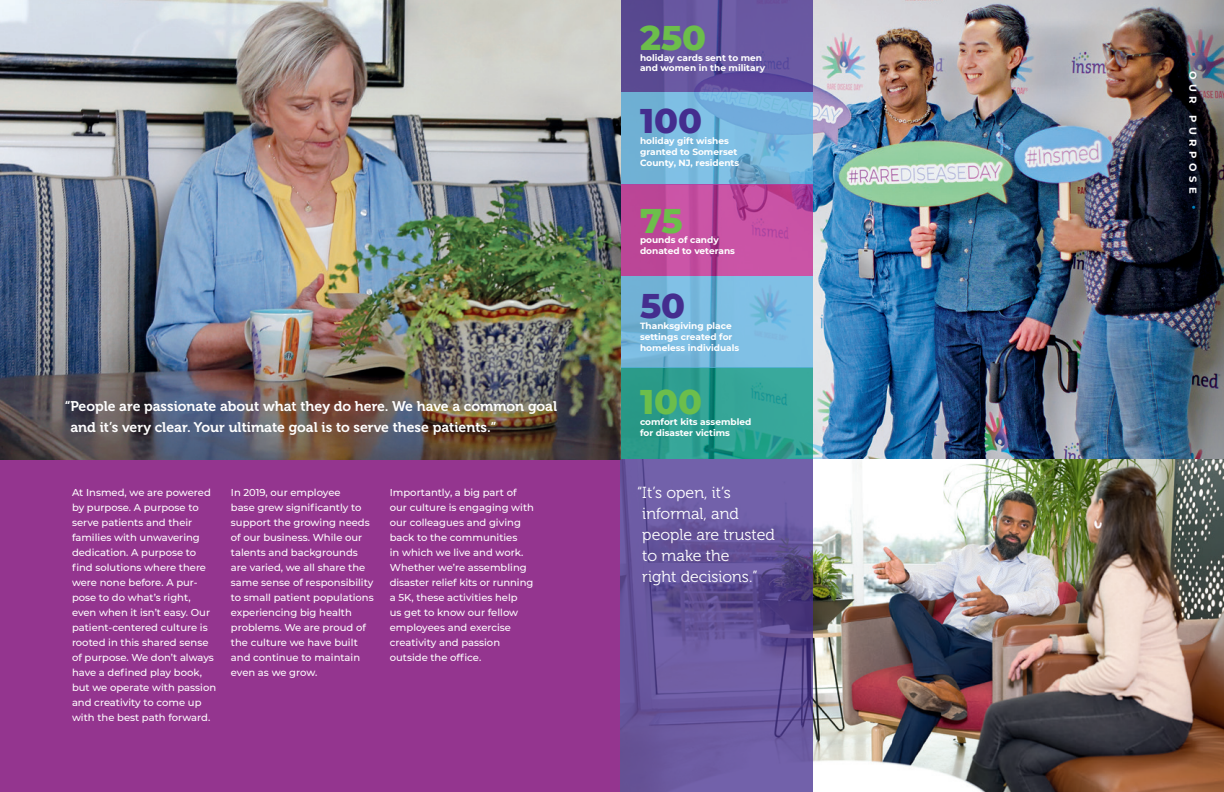
<style>
.page{position:relative;width:1224px;height:792px;background:#fff}
.page>*{position:absolute;margin:0;border:0;box-sizing:border-box;transform-origin:0 0}
.t1{font:800 35px "Montserrat";color:#6cbe4b}
.t2{font:800 35px "Montserrat";color:#442d8e}
.t3{font:16px/21px "Museo 300";color:#fff}
.t4{font:14px/21px "Museo 700";color:#fff}
.t5{font:500 10px/15px "Montserrat";color:#fff}
.t6{font:700 10px "Montserrat";letter-spacing:.45em;color:#fff}
.t7{font:700 9px/10.8px "Montserrat";color:#fff}
.s1{font-size:12px;color:#0082bf}
</style>
<div class="page">
<img style="left:813px;top:0;width:411px;height:792px">
<svg style="left:621px;top:368px;width:192px;height:91px;background:#2d9e90"></svg>
<svg style="left:621px;top:276px;width:192px;height:92px;background:#79b9de"></svg>
<svg style="left:621px;top:92px;width:192px;height:92px;background:#75b4db"></svg>
<svg style="left:621px;top:184px;width:192px;height:92px;background:#c04c9e"></svg>
<svg style="left:621px;top:0;width:192px;height:92px;background:#63529c"></svg>
<svg style="left:620px;top:459px;width:193px;height:333px;background:#67569d"></svg>
<img style="left:1147px;top:0;width:77px;height:460px">
<div style="left:0;top:0;width:620px;height:792px;background:#94358f"></div>
<img style="left:0;top:0;width:621px;height:459px">
<img style="left:0;top:317px;width:620px;height:142px">
<p class="t4" style="left:70px;top:396px;width:488px;text-indent:-6px">“People are passionate about what they do here. We have a common goal and it’s very clear. Your ultimate goal is to serve these patients.”</p>
<p class="t5" style="left:72px;top:484px;width:146px">At Insmed, we are powered by purpose. A purpose to serve patients and their families with unwavering dedication. A purpose to find solutions where there were none before. A pur&shy;pose to do what’s right, even when it isn’t easy. Our patient-centered culture is rooted in this shared sense of purpose. We don’t always have a defined play book, but we operate with passion and creativity to come up with the best path forward.</p>
<p class="t5" style="left:231px;top:484px;width:144px">In 2019, our employee<br>base grew significantly to support the growing needs of our business. While our talents and backgrounds are varied, we all share the same sense of responsibility to small patient populations experiencing big health problems. We are proud of the culture we have built and continue to maintain even as we grow.</p>
<p class="t5" style="left:390px;top:484px;width:146px">Importantly, a big part of our culture is engaging with our colleagues and giving back to the communities<br>in which we live and work.<br>Whether we’re assembling disaster relief kits or running a 5K, these activities help<br>us get to know our fellow employees and exercise creativity and passion outside the office.</p>
<p class="t1" style="left:640px;top:12px;width:68px">250</p>
<p class="t7" style="left:640px;top:52px;width:127px">holiday cards sent to men and women in the military</p>
<p class="t2" style="left:640px;top:95px;width:64px">100</p>
<p class="t7" style="left:640px;top:135px;width:101px">holiday gift wishes granted to Somerset<br>County, NJ, residents</p>
<p class="t1" style="left:640px;top:195px;width:44px">75</p>
<p class="t7" style="left:640px;top:234px;width:97px">pounds of candy donated to veterans</p>
<p class="t2" style="left:640px;top:280px;width:47px">50</p>
<p class="t7" style="left:640px;top:320px;width:101px">Thanksgiving place settings created for homeless individuals</p>
<p class="t1" style="left:640px;top:376px;width:64px">100</p>
<p class="t7" style="left:640px;top:416px;width:113px">comfort kits assembled for disaster victims</p>
<p class="t3" style="left:642px;top:482px;width:134px;text-indent:-5px">“It’s open, it’s informal, and people are trusted to make the<br>right decisions.”</p>
<p class="t6" style="left:1200px;top:52px;width:159px;rotate:90deg"><span class="s1">•</span> OUR PURPOSE <span class="s1">•</span></p>
</div>
